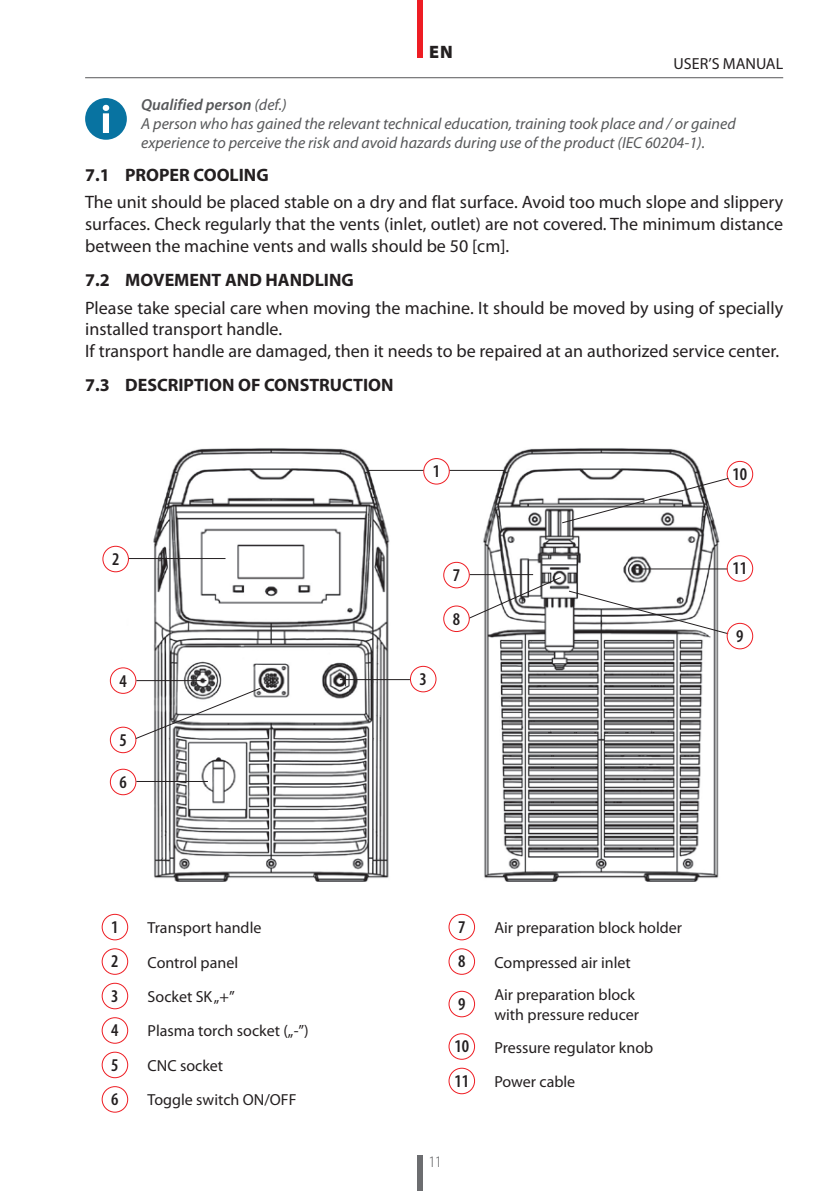
<style>
.page{position:relative;width:840px;height:1191px;background:#fff}
.page>*{position:absolute;margin:0;border:0;box-sizing:border-box;transform-origin:0 0}
.t1{font:18px/21.6px "Myriad Pro";color:#231f20;text-align:justify}
.t2{font:700 18px "Myriad Pro";color:#231f20}
.t3{font:600 condensed 18px "Myriad Pro";color:#231f20}
.t4{font:900 18px "Myriad Pro";color:#231f20}
.t5{font:16px/19.2px "Myriad Pro";color:#231f20}
.t6{font:italic 16px/19.2px "Myriad Pro";color:#57585a}
.t7{font:300 semi-condensed 16px "Myriad Pro";color:#57585a}
.s1{font-weight:600}
</style>
<div class="page">
<hr style="left:85px;top:77px;width:697px;height:1px;background:#57585a">
<div style="left:417px;top:0;width:5px;height:58px;background:#ee1d23"></div>
<div style="left:417px;top:1155px;width:5px;height:36px;background:#6c6d70"></div>
<div style="left:85px;top:98px;width:42px;height:42px;background:#0873a1;border-radius:50%"></div>
<svg style="left:103px;top:105px;width:6px;height:28px"></svg>
<img style="left:116px;top:448px;width:638px;height:433px">
<div style="left:102px;top:546px;width:27px;height:26px;border:1px solid #ee1d23;border-radius:50%"></div>
<div style="left:410px;top:666px;width:26px;height:26px;border:1px solid #ee1d23;border-radius:50%"></div>
<div style="left:110px;top:667px;width:26px;height:27px;border:1px solid #ee1d23;border-radius:50%"></div>
<div style="left:110px;top:726px;width:26px;height:27px;border:1px solid #ee1d23;border-radius:50%"></div>
<div style="left:110px;top:768px;width:26px;height:27px;border:1px solid #ee1d23;border-radius:50%"></div>
<div style="left:443px;top:562px;width:26px;height:26px;border:1px solid #ee1d23;border-radius:50%"></div>
<div style="left:726px;top:461px;width:26px;height:26px;border:1px solid #ee1d23;border-radius:50%"></div>
<hr style="left:366px;top:470px;width:138px;height:1px;background:#231f20">
<hr style="left:469px;top:574px;width:64px;height:1px;background:#231f20">
<hr style="left:635px;top:568px;width:92px;height:1px;background:#231f20">
<svg style="left:560px;top:477px;width:169px;height:47px"></svg>
<svg style="left:463px;top:576px;width:98px;height:45px"></svg>
<svg style="left:567px;top:590px;width:162px;height:45px"></svg>
<hr style="left:129px;top:558px;width:96px;height:1px;background:#231f20">
<hr style="left:340px;top:679px;width:70px;height:1px;background:#231f20">
<hr style="left:136px;top:680px;width:70px;height:1px;background:#231f20">
<hr style="left:136px;top:781px;width:72px;height:1px;background:#231f20">
<svg style="left:134px;top:687px;width:127px;height:53px"></svg>
<div style="left:423px;top:458px;width:26px;height:26px;background:#fff;border-radius:50%"></div>
<div style="left:423px;top:458px;width:26px;height:26px;border:1px solid #ee1d23;border-radius:50%"></div>
<div style="left:726px;top:555px;width:26px;height:27px;border:1px solid #ee1d23;border-radius:50%"></div>
<div style="left:726px;top:623px;width:26px;height:26px;border:1px solid #ee1d23;border-radius:50%"></div>
<div style="left:443px;top:606px;width:26px;height:25px;background:#fff;border-radius:50%"></div>
<div style="left:443px;top:605px;width:26px;height:27px;border:1px solid #ee1d23;border-radius:50%"></div>
<div style="left:102px;top:914px;width:26px;height:26px;border:1px solid #ee1d23;border-radius:50%"></div>
<div style="left:102px;top:948px;width:26px;height:26px;border:1px solid #ee1d23;border-radius:50%"></div>
<div style="left:102px;top:982px;width:26px;height:27px;border:1px solid #ee1d23;border-radius:50%"></div>
<div style="left:102px;top:1017px;width:26px;height:26px;border:1px solid #ee1d23;border-radius:50%"></div>
<div style="left:102px;top:1051px;width:26px;height:27px;border:1px solid #ee1d23;border-radius:50%"></div>
<div style="left:102px;top:1086px;width:26px;height:26px;border:1px solid #ee1d23;border-radius:50%"></div>
<div style="left:448px;top:914px;width:27px;height:26px;border:1px solid #ee1d23;border-radius:50%"></div>
<div style="left:448px;top:948px;width:27px;height:26px;border:1px solid #ee1d23;border-radius:50%"></div>
<div style="left:448px;top:990px;width:27px;height:27px;border:1px solid #ee1d23;border-radius:50%"></div>
<div style="left:448px;top:1033px;width:27px;height:26px;border:1px solid #ee1d23;border-radius:50%"></div>
<div style="left:448px;top:1067px;width:27px;height:27px;border:1px solid #ee1d23;border-radius:50%"></div>
<p class="t4" style="left:429px;top:40px;width:25px">EN</p>
<p class="t5" style="left:673px;top:54px;width:111px">USER’S MANUAL</p>
<p class="t6" style="left:141px;top:94px;width:595px"><span class="s1">Qualified person</span> (def.)<br>A person who has gained the relevant technical education, training took place and / or gained experience to perceive the risk and avoid hazards during use of the product (IEC 60204-1).</p>
<p class="t2" style="left:85px;top:163px;width:185px">7.1 PROPER COOLING</p>
<p class="t1" style="left:85px;top:191px;width:699px">The unit should be placed stable on a dry and flat surface. Avoid too much slope and slippery surfaces. Check regularly that the vents (inlet, outlet) are not covered. The minimum distance between the machine vents and walls should be 50 [cm].</p>
<p class="t2" style="left:85px;top:268px;width:270px">7.2 MOVEMENT AND HANDLING</p>
<p class="t1" style="left:85px;top:296px;width:699px;text-align:left">Please take special care when moving the machine. It should be moved by using of specially installed transport handle.<br>If transport handle are damaged, then it needs to be repaired at an authorized service center.</p>
<p class="t2" style="left:85px;top:373px;width:310px">7.3 DESCRIPTION OF CONSTRUCTION</p>
<p class="t3" style="left:112px;top:549px;width:9px">2</p>
<p class="t3" style="left:432px;top:461px;width:9px">1</p>
<p class="t3" style="left:732px;top:464px;width:16px">10</p>
<p class="t3" style="left:452px;top:565px;width:9px">7</p>
<p class="t3" style="left:452px;top:609px;width:9px">8</p>
<p class="t3" style="left:732px;top:558px;width:16px">11</p>
<p class="t3" style="left:735px;top:626px;width:9px">9</p>
<p class="t3" style="left:119px;top:670px;width:9px">4</p>
<p class="t3" style="left:419px;top:669px;width:9px">3</p>
<p class="t3" style="left:119px;top:730px;width:9px">5</p>
<p class="t3" style="left:119px;top:772px;width:9px">6</p>
<p class="t3" style="left:111px;top:917px;width:9px">1</p>
<p class="t5" style="left:147px;top:918px;width:115px">Transport handle</p>
<p class="t3" style="left:111px;top:951px;width:9px">2</p>
<p class="t5" style="left:147px;top:952px;width:92px">Control panel</p>
<p class="t3" style="left:111px;top:986px;width:9px">3</p>
<p class="t5" style="left:147px;top:986px;width:89px">Socket SK „+”</p>
<p class="t3" style="left:111px;top:1020px;width:9px">4</p>
<p class="t5" style="left:147px;top:1021px;width:163px">Plasma torch socket („-”)</p>
<p class="t3" style="left:111px;top:1055px;width:9px">5</p>
<p class="t5" style="left:147px;top:1055px;width:77px">CNC socket</p>
<p class="t3" style="left:111px;top:1089px;width:9px">6</p>
<p class="t5" style="left:147px;top:1090px;width:150px">Toggle switch ON/OFF</p>
<p class="t3" style="left:458px;top:917px;width:9px">7</p>
<p class="t5" style="left:494px;top:918px;width:189px">Air preparation block holder</p>
<p class="t3" style="left:458px;top:951px;width:9px">8</p>
<p class="t5" style="left:494px;top:952px;width:138px">Compressed air inlet</p>
<p class="t3" style="left:458px;top:994px;width:9px">9</p>
<p class="t5" style="left:494px;top:985px;width:146px">Air preparation block with pressure reducer</p>
<p class="t3" style="left:454px;top:1036px;width:16px">10</p>
<p class="t5" style="left:494px;top:1037px;width:160px">Pressure regulator knob</p>
<p class="t3" style="left:454px;top:1071px;width:16px">11</p>
<p class="t5" style="left:494px;top:1071px;width:82px">Power cable</p>
<p class="t7" style="left:428px;top:1153px;width:15px">11</p>
</div>
